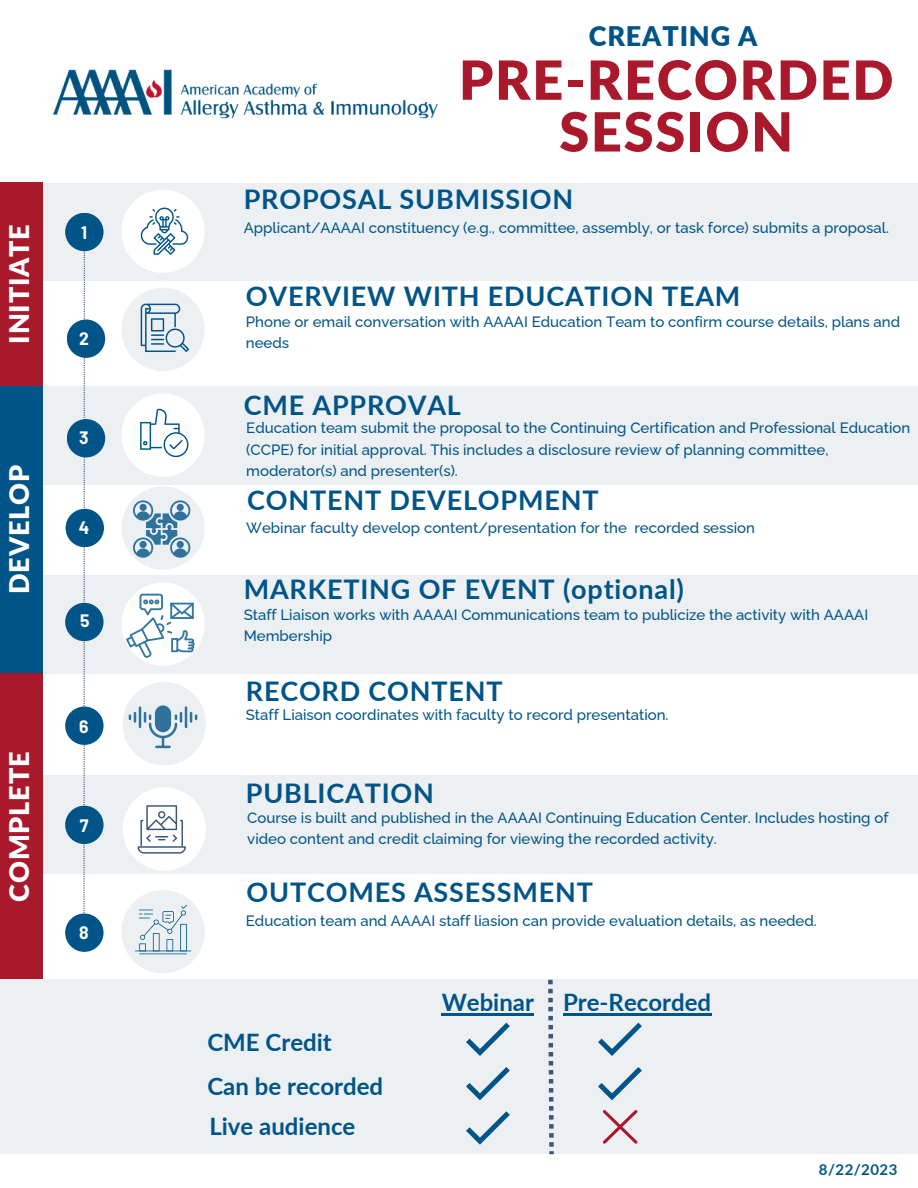
<style>
.page{position:relative;width:918px;height:1188px;background:#fff}
.page>*{position:absolute;margin:0;border:0;box-sizing:border-box;transform-origin:0 0}
.t1{font:900 54px "Lato";letter-spacing:.03em;color:#aa182c}
.t2{font:700 27px "Lato";letter-spacing:.03em;color:#005487}
.t3{font:900 27px "Lato";letter-spacing:.03em;color:#fff}
.t4{font:900 27px "Lato";letter-spacing:.03em;color:#005487}
.t5{font:700 24px "Lato";color:#005487}
.t6{font:700 17.55px "Barlow";color:#fff}
.t7{font:500 15px/21.3px "Raleway";color:#005487}
.t8{font:700 15px "Lato";letter-spacing:.03em;color:#005487}
</style>
<div class="page">
<div style="left:43px;top:183px;width:875px;height:98px;background:#ecf0f3"></div>
<div style="left:43px;top:386px;width:875px;height:99px;background:#ecf0f3"></div>
<div style="left:43px;top:575px;width:875px;height:99px;background:#ecf0f3"></div>
<div style="left:43px;top:775px;width:875px;height:99px;background:#ecf0f3"></div>
<svg style="left:83px;top:251px;width:2px;height:662px"></svg>
<div style="left:65px;top:213px;width:39px;height:38px;background:#005487;border-radius:50%"></div>
<div style="left:67px;top:319px;width:38px;height:39px;background:#005487;border-radius:50%"></div>
<div style="left:67px;top:419px;width:38px;height:38px;background:#005487;border-radius:50%"></div>
<div style="left:66px;top:509px;width:38px;height:38px;background:#005487;border-radius:50%"></div>
<div style="left:121px;top:486px;width:84px;height:84px;background:#ecf0f3;border-radius:50%"></div>
<div style="left:121px;top:394px;width:84px;height:83px;background:#fff;border-radius:50%"></div>
<div style="left:121px;top:288px;width:84px;height:83px;background:#ecf0f3;border-radius:50%"></div>
<div style="left:121px;top:190px;width:84px;height:83px;background:#fff;border-radius:50%"></div>
<svg style="left:141px;top:208px;width:47px;height:47px"></svg>
<svg style="left:141px;top:304px;width:48px;height:48px"></svg>
<div style="left:65px;top:603px;width:39px;height:38px;background:#005487;border-radius:50%"></div>
<div style="left:65px;top:707px;width:39px;height:38px;background:#005487;border-radius:50%"></div>
<div style="left:65px;top:806px;width:39px;height:38px;background:#005487;border-radius:50%"></div>
<div style="left:123px;top:787px;width:83px;height:84px;background:#fff;border-radius:50%"></div>
<div style="left:123px;top:682px;width:83px;height:83px;background:#ecf0f3;border-radius:50%"></div>
<div style="left:121px;top:582px;width:84px;height:84px;background:#fff;border-radius:50%"></div>
<div style="left:65px;top:913px;width:39px;height:39px;background:#005487;border-radius:50%"></div>
<div style="left:121px;top:890px;width:84px;height:83px;background:#ecf0f3;border-radius:50%"></div>
<svg style="left:138px;top:805px;width:48px;height:49px"></svg>
<svg style="left:140px;top:409px;width:48px;height:48px"></svg>
<hr style="left:135px;top:951px;width:56px;height:1px;background:#005487">
<hr style="left:139px;top:953px;width:48px;height:1px;background:#005487">
<svg style="left:139px;top:905px;width:48px;height:46px"></svg>
<svg style="left:133px;top:500px;width:57px;height:58px"></svg>
<div style="left:0;top:182px;width:43px;height:204px;background:#aa182c"></div>
<div style="left:0;top:386px;width:43px;height:288px;background:#005487"></div>
<div style="left:0;top:674px;width:43px;height:306px;background:#aa182c"></div>
<svg style="left:155px;top:705px;width:16px;height:27px"></svg>
<hr style="left:185px;top:706px;width:2px;height:22px;background:#005487">
<svg style="left:190px;top:712px;width:7px;height:11px"></svg>
<svg style="left:144px;top:712px;width:38px;height:36px"></svg>
<hr style="left:139px;top:706px;width:2px;height:22px;background:#005487">
<svg style="left:129px;top:712px;width:7px;height:11px"></svg>
<svg style="left:126px;top:594px;width:69px;height:64px"></svg>
<img style="left:53px;top:69px;width:385px;height:50px">
<div style="left:0;top:980px;width:918px;height:174px;background:#ecf0f3"></div>
<svg style="left:548px;top:980px;width:6px;height:174px"></svg>
<svg style="left:466px;top:1023px;width:44px;height:33px"></svg>
<svg style="left:466px;top:1067px;width:44px;height:33px"></svg>
<svg style="left:466px;top:1111px;width:44px;height:34px"></svg>
<svg style="left:598px;top:1023px;width:44px;height:33px"></svg>
<svg style="left:598px;top:1067px;width:44px;height:33px"></svg>
<svg style="left:603px;top:1110px;width:35px;height:34px"></svg>
<hr style="left:442px;top:1014px;width:92px;height:2px;background:#005487">
<hr style="left:563px;top:1014px;width:148px;height:2px;background:#005487">
<p class="t3" style="left:3px;top:344px;width:121px;rotate:-90deg">INITIATE</p>
<p class="t3" style="left:3px;top:594px;width:130px;rotate:-90deg">DEVELOP</p>
<p class="t3" style="left:3px;top:902px;width:152px;rotate:-90deg">COMPLETE</p>
<p class="t6" style="left:81px;top:221px;width:7px">1</p>
<p class="t6" style="left:79px;top:327px;width:11px">2</p>
<p class="t6" style="left:79px;top:426px;width:11px">3</p>
<p class="t6" style="left:79px;top:516px;width:12px">4</p>
<p class="t6" style="left:80px;top:610px;width:11px">5</p>
<p class="t6" style="left:79px;top:715px;width:11px">6</p>
<p class="t6" style="left:80px;top:814px;width:10px">7</p>
<p class="t6" style="left:79px;top:922px;width:11px">8</p>
<p class="t4" style="left:589px;top:19px;width:170px">CREATING A</p>
<p class="t1" style="left:459px;top:46px;width:436px">PRE-RECORDED</p>
<p class="t1" style="left:559px;top:98px;width:235px">SESSION</p>
<p class="t2" style="left:244px;top:182px;width:331px">PROPOSAL SUBMISSION</p>
<p class="t7" style="left:244px;top:217px;width:647px">Applicant/AAAAI constituency (e.g., committee, assembly, or task force) submits a proposal.</p>
<p class="t2" style="left:246px;top:280px;width:496px">OVERVIEW WITH EDUCATION TEAM</p>
<p class="t7" style="left:246px;top:311px;width:656px">Phone or email conversation with AAAAI Education Team to confirm course details, plans and needs</p>
<p class="t2" style="left:244px;top:388px;width:219px">CME APPROVAL</p>
<p class="t7" style="left:246px;top:417px;width:666px">Education team submit the proposal to the Continuing Certification and Professional Education (CCPE) for initial approval. This includes a disclosure review of planning committee, moderator(s) and presenter(s).</p>
<p class="t2" style="left:247px;top:483px;width:353px">CONTENT DEVELOPMENT</p>
<p class="t7" style="left:246px;top:517px;width:510px">Webinar faculty develop content/presentation for the recorded session</p>
<p class="t2" style="left:244px;top:572px;width:442px">MARKETING OF EVENT (optional)</p>
<p class="t7" style="left:244px;top:604px;width:626px">Staff Liaison works with AAAAI Communications team to publicize the activity with AAAAI<br>Membership</p>
<p class="t2" style="left:246px;top:675px;width:258px">RECORD CONTENT</p>
<p class="t7" style="left:246px;top:704px;width:424px">Staff Liaison coordinates with faculty to record presentation.</p>
<p class="t2" style="left:246px;top:776px;width:190px">PUBLICATION</p>
<p class="t7" style="left:247px;top:807px;width:643px">Course is built and published in the AAAAI Continuing Education Center. Includes hosting of video content and credit claiming for viewing the recorded activity.</p>
<p class="t2" style="left:247px;top:875px;width:348px">OUTCOMES ASSESSMENT</p>
<p class="t7" style="left:246px;top:910px;width:573px">Education team and AAAAI staff liasion can provide evaluation details, as needed.</p>
<p class="t5" style="left:207px;top:1028px;width:126px">CME Credit</p>
<p class="t5" style="left:207px;top:1071px;width:177px">Can be recorded</p>
<p class="t5" style="left:209px;top:1112px;width:148px">Live audience</p>
<p class="t5" style="left:442px;top:988px;width:94px">Webinar</p>
<p class="t5" style="left:563px;top:988px;width:150px">Pre-Recorded</p>
<p class="t8" style="left:819px;top:1160px;width:80px">8/22/2023</p>
</div>
